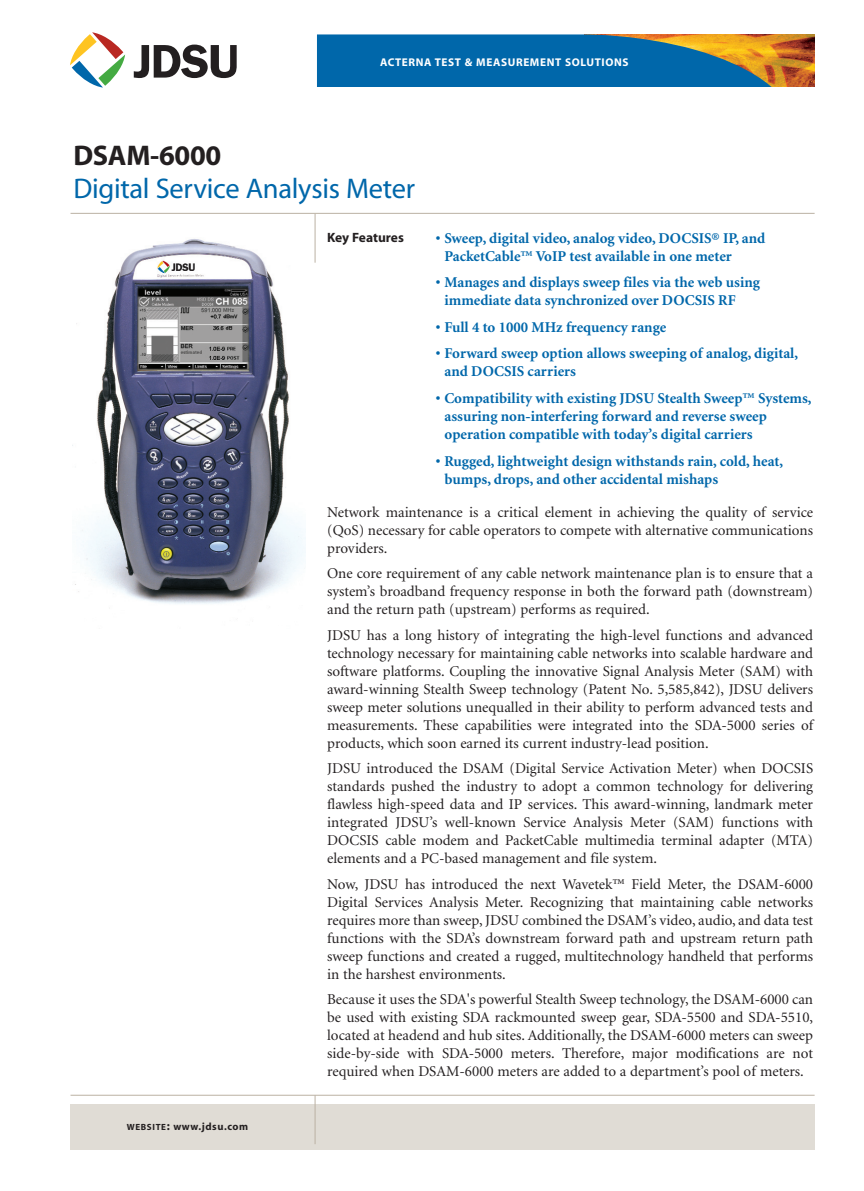
<style>
.page{position:relative;width:864px;height:1191px;background:#fff}
.page>*{position:absolute;margin:0;border:0;box-sizing:border-box;transform-origin:0 0}
.t1{font:28.5px "Myriad MM 400 600";letter-spacing:-.01em;color:#0067aa}
.t2{font:28.5px "Myriad MM 700 600";letter-spacing:-.01em;color:#231f20}
.t3{font:15px/18px "Minion";color:#231f20;text-align:justify}
.t4{font:700 15px/18px "Minion";color:#0067aa}
.t5{font:13.5px "Myriad MM 700 600";letter-spacing:-.005em;color:#231f20}
.t6{font:11.25px "Myriad MM 700 600";letter-spacing:.055em;color:#fff}
.t7{font:10.5px "Myriad MM 700 600";letter-spacing:.055em;color:#231f20}
.s1{font-size:9px}
.s2{font-size:12px}
</style>
<div class="page">
<hr style="left:315px;top:214px;width:1px;height:49px;background:#bbb1a3">
<hr style="left:71px;top:213px;width:744px;height:1px;background:#bbb1a3">
<img style="left:75px;top:239px;width:231px;height:365px">
<div style="left:71px;top:1104px;width:744px;height:45px;background:#e0dcd5"></div>
<hr style="left:315px;top:1095px;width:1px;height:49px;background:#bbb1a3">
<hr style="left:71px;top:1094px;width:744px;height:1px;background:#bbb1a3">
<svg style="left:70px;top:32px;width:55px;height:56px"></svg>
<svg style="left:134px;top:45px;width:103px;height:33px"></svg>
<img style="left:773px;top:34px;width:42px;height:52px">
<svg style="left:317px;top:34px;width:456px;height:52px;background:#206f98"></svg>
<p class="t6" style="left:380px;top:58px;width:250px">ACTERNA TEST &amp; MEASUREMENT SOLUTIONS</p>
<h1 class="t2" style="left:73px;top:145px;width:149px">DSAM-6000</h1>
<h1 class="t1" style="left:73px;top:178px;width:343px">Digital Service Analysis Meter</h1>
<p class="t5" style="left:327px;top:232px;width:78px">Key Features</p>
<p class="t4" style="left:444px;top:230px;width:322px;text-indent:-9px">• Sweep, digital video, analog video, DOCSIS® IP, and<br>PacketCable™ VoIP test available in one meter</p>
<p class="t4" style="left:444px;top:275px;width:317px;text-indent:-9px">• Manages and displays sweep files via the web using immediate data synchronized over DOCSIS RF</p>
<p class="t4" style="left:436px;top:319px;width:232px">• Full 4 to 1000 MHz frequency range</p>
<p class="t4" style="left:444px;top:346px;width:355px;text-indent:-9px">• Forward sweep option allows sweeping of analog, digital, and DOCSIS carriers</p>
<p class="t4" style="left:444px;top:390px;width:369px;text-indent:-9px">• Compatibility with existing JDSU Stealth Sweep™ Systems, assuring non-interfering forward and reverse sweep operation compatible with today’s digital carriers</p>
<p class="t4" style="left:444px;top:453px;width:340px;text-indent:-9px">• Rugged, lightweight design withstands rain, cold, heat, bumps, drops, and other accidental mishaps</p>
<p class="t3" style="left:327px;top:504px;width:487px">Network maintenance is a critical element in achieving the quality of service (QoS) necessary for cable operators to compete with alternative communications providers.</p>
<p class="t3" style="left:327px;top:565px;width:487px">One core requirement of any cable network maintenance plan is to ensure that a system’s broadband frequency response in both the forward path (downstream) and the return path (upstream) performs as required.</p>
<p class="t3" style="left:327px;top:627px;width:488px">JDSU has a long history of integrating the high-level functions and advanced technology necessary for maintaining cable networks into scalable hardware and software platforms. Coupling the innovative Signal Analysis Meter (SAM) with award-winning Stealth Sweep technology (Patent No. 5,585,842), JDSU delivers sweep meter solutions unequalled in their ability to perform advanced tests and measurements. These capabilities were integrated into the SDA-5000 series of products, which soon earned its current industry-lead position.</p>
<p class="t3" style="left:327px;top:760px;width:488px">JDSU introduced the DSAM (Digital Service Activation Meter) when DOCSIS standards pushed the industry to adopt a common technology for delivering flawless high-speed data and IP services. This award-winning, landmark meter integrated JDSU’s well-known Service Analysis Meter (SAM) functions with DOCSIS cable modem and PacketCable multimedia terminal adapter (MTA) elements and a PC-based management and file system.</p>
<p class="t3" style="left:327px;top:876px;width:487px">Now, JDSU has introduced the next Wavetek™ Field Meter, the DSAM-6000<br>Digital Services Analysis Meter. Recognizing that maintaining cable networks requires more than sweep, JDSU combined the DSAM’s video, audio, and data test functions with the SDA’s downstream forward path and upstream return path sweep functions and created a rugged, multitechnology handheld that performs in the harshest environments.</p>
<p class="t3" style="left:327px;top:991px;width:488px">Because it uses the SDA's powerful Stealth Sweep technology, the DSAM-6000 can be used with existing SDA rackmounted sweep gear, SDA-5500 and SDA-5510, located at headend and hub sites. Additionally, the DSAM-6000 meters can sweep side-by-side with SDA-5000 meters. Therefore, major modifications are not required when DSAM-6000 meters are added to a department’s pool of meters.</p>
<p class="t7" style="left:127px;top:1122px;width:123px"><span class="s1">WEBSITE</span><span class="s2">:</span> www.jdsu.com</p>
</div>
